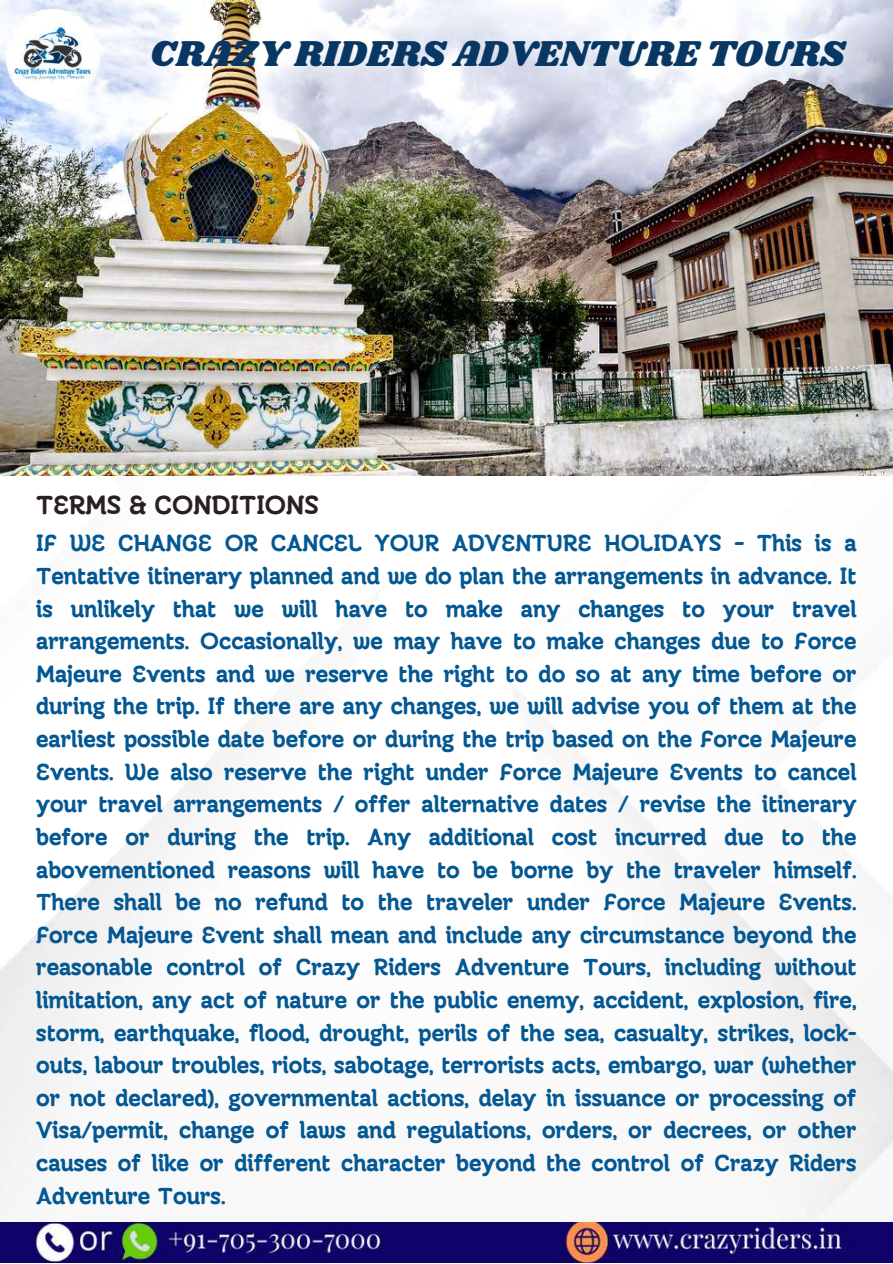
<style>
.page{position:relative;width:893px;height:1264px;background:#fff}
.page>*{position:absolute;margin:0;border:0;box-sizing:border-box;transform-origin:0 0}
.t1{font:37.35px "Shrikhand";color:#093764}
.t2{font:700 27px "Moonjelly";color:#292024}
.t3{font:700 24px/32.5px "Moonjelly";color:#035792;text-align:justify}
</style>
<div class="page">
<img style="left:0;top:475px;width:892px;height:787px">
<img style="left:0;top:0;width:892px;height:475px">
<img style="left:0;top:0;width:121px;height:124px">
<img style="left:0;top:1222px;width:892px;height:39px">
<h1 class="t1" style="left:150px;top:27px;width:697px">CRAZY RIDERS ADVENTURE TOURS</h1>
<p class="t2" style="left:36px;top:489px;width:284px">TERMS &amp; CONDITIONS</p>
<p class="t3" style="left:36px;top:529px;width:821px">IF WE CHANGE OR CANCEL YOUR ADVENTURE HOLIDAYS – This is a Tentative itinerary planned and we do plan the arrangements in advance. It is unlikely that we will have to make any changes to your travel arrangements. Occasionally, we may have to make changes due to Force Majeure Events and we reserve the right to do so at any time before or during the trip. If there are any changes, we will advise you of them at the earliest possible date before or during the trip based on the Force Majeure Events. We also reserve the right under Force Majeure Events to cancel your travel arrangements / offer alternative dates / revise the itinerary before or during the trip. Any additional cost incurred due to the abovementioned reasons will have to be borne by the traveler himself.<br>There shall be no refund to the traveler under Force Majeure Events.<br>Force Majeure Event shall mean and include any circumstance beyond the reasonable control of Crazy Riders Adventure Tours, including without limitation, any act of nature or the public enemy, accident, explosion, fire, storm, earthquake, flood, drought, perils of the sea, casualty, strikes, lock&shy;outs, labour troubles, riots, sabotage, terrorists acts, embargo, war (whether or not declared), governmental actions, delay in issuance or processing of Visa/permit, change of laws and regulations, orders, or decrees, or other causes of like or different character beyond the control of Crazy Riders Adventure Tours.</p>
</div>
